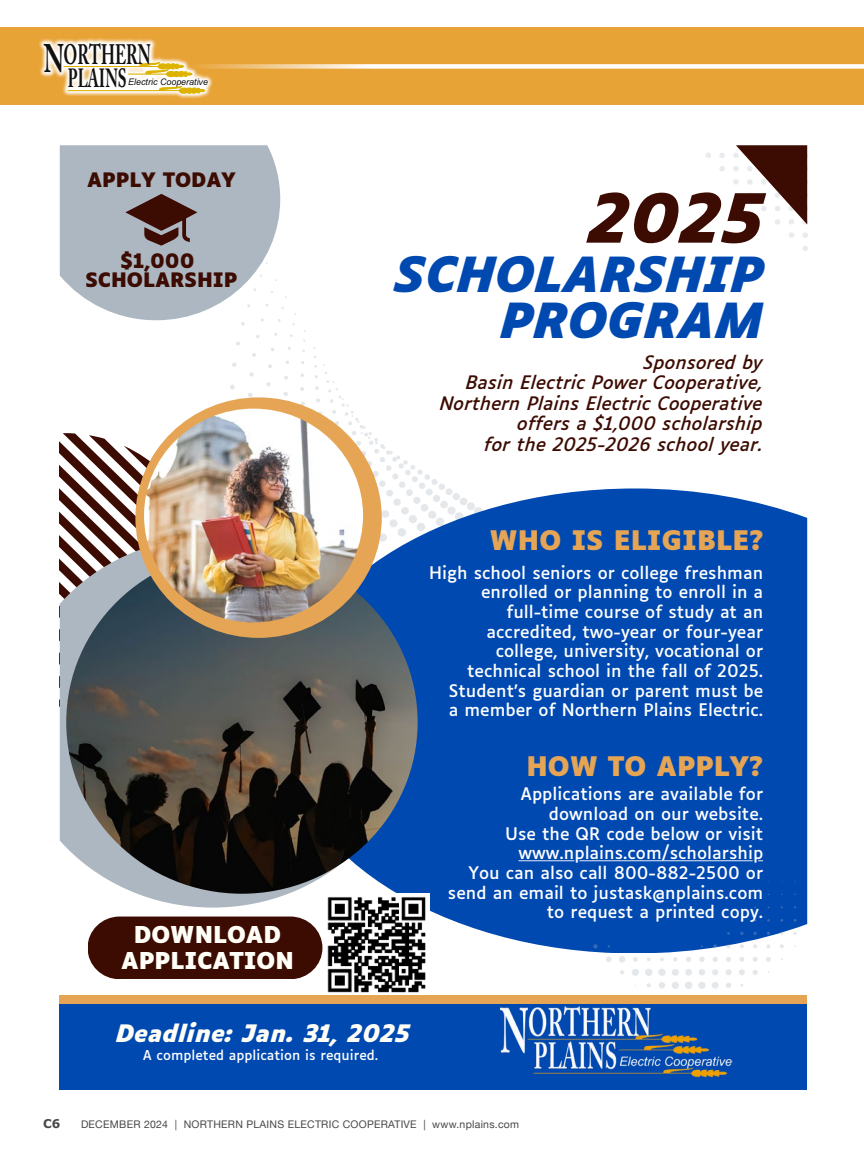
<style>
.page{position:relative;width:864px;height:1161px;background:#fff}
.page>*{position:absolute;margin:0;border:0;box-sizing:border-box;transform-origin:0 0}
.t1{font:italic 700 64.8px "Luciole";color:#3c0b02}
.t2{font:italic 700 46.2px/45.6px "Luciole";color:#0049b1;text-align:right}
.t3{font:700 27.9px "Adobe Caslon Pro";letter-spacing:-.005em;color:#11100e;scale:.58 1}
.t4{font:700 26.1px "Adobe Caslon Pro";color:#11100e;scale:.59 1}
.t5{font:700 25.8px "Luciole";color:#e6a555}
.t6{font:italic 700 22.95px "Luciole";color:#fffff7}
.t7{font:700 22.2px/26px "Luciole";color:#fffff7;text-align:center}
.t8{font:700 19.05px/18.8px "Luciole";color:#3c0b02;text-align:center}
.t9{font:italic 17.85px/20.5px "Luciole";color:#3c0b02;text-align:right}
.t10{font:16.65px/19.6px "Luciole";color:#fff;text-align:right}
.t11{font:13.05px "Luciole";color:#fff}
.t12{font:700 12px "Verdana";color:#474747}
.t13{font:10.5px "Helvetica Neue";letter-spacing:.025em;color:#474747}
.t14{font:italic 9.15px "Arial Narrow";color:#11100e;scale:1.19 1}
.s1{font-size:39.6px}
</style>
<div class="page">
<div style="left:280px;top:488px;width:527px;height:465px;background:#0049b1"></div>
<svg style="left:60px;top:707px;width:265px;height:201px"></svg>
<img style="left:66px;top:707px;width:352px;height:187px">
<svg style="left:60px;top:145px;width:423px;height:562px"></svg>
<div style="left:88px;top:917px;width:234px;height:62px;background:#3c0b02"></div>
<div style="left:60px;top:995px;width:747px;height:38px;background:#e6a555"></div>
<div style="left:60px;top:1004px;width:747px;height:85px;background:#0049b1"></div>
<svg style="left:802px;top:246px;width:5px;height:5px"></svg>
<svg style="left:802px;top:232px;width:5px;height:6px"></svg>
<svg style="left:789px;top:232px;width:5px;height:6px"></svg>
<svg style="left:719px;top:166px;width:6px;height:5px"></svg>
<svg style="left:719px;top:153px;width:6px;height:5px"></svg>
<svg style="left:705px;top:153px;width:6px;height:5px"></svg>
<svg style="left:733px;top:145px;width:74px;height:80px"></svg>
<svg style="left:582px;top:816px;width:225px;height:183px;fill:#0049b1"></svg>
<img style="left:325px;top:894px;width:105px;height:99px">
<img style="left:500px;top:1007px;width:233px;height:70px">
<hr style="left:580px;top:860px;width:173px;height:1px;background:#fff">
<hr style="left:519px;top:860px;width:55px;height:1px;background:#fff">
<div style="left:0;top:28px;width:864px;height:77px;background:#e8a337"></div>
<svg style="left:213px;top:64px;width:651px;height:5px;background:#faecd7"></svg>
<svg style="left:39px;top:38px;width:174px;height:61px"></svg>
<hr style="left:64px;top:66px;width:95px;height:1px;background:#ddb300">
<hr style="left:128px;top:74px;width:40px;height:1px;background:#ddb300">
<hr style="left:68px;top:90px;width:114px;height:1px;background:#ddb300">
<svg style="left:139px;top:62px;width:53px;height:15px"></svg>
<svg style="left:158px;top:86px;width:47px;height:8px"></svg>
<h3 class="t3" style="left:44px;top:38px;width:186px"><span class="s1">N</span>ORTHERN</h3>
<h3 class="t4" style="left:68px;top:63px;width:102px">PLAINS</h3>
<p class="t14" style="left:128px;top:76px;width:69px">Electric Cooperative</p>
<p class="t8" style="left:87px;top:171px;width:150px">APPLY TODAY</p>
<h1 class="t1" style="left:588px;top:182px;width:177px">2025</h1>
<p class="t8" style="left:85px;top:252px;width:154px">$1,000<br>SCHOLARSHIP</p>
<h2 class="t2" style="left:394px;top:254px;width:370px">SCHOLARSHIP<br>PROGRAM</h2>
<p class="t9" style="left:440px;top:350px;width:325px">Sponsored by<br>Basin Electric Power Cooperative,<br>Northern Plains Electric Cooperative offers a $1,000 scholarship<br>for the 2025-2026 school year.</p>
<h3 class="t5" style="left:490px;top:526px;width:276px">WHO IS ELIGIBLE?</h3>
<p class="t10" style="left:429px;top:561px;width:336px">High school seniors or college freshman enrolled or planning to enroll in a full-time course of study at an accredited, two-year or four-year college, university, vocational or technical school in the fall of 2025.<br>Student’s guardian or parent must be<br>a member of Northern Plains Electric.</p>
<h3 class="t7" style="left:121px;top:922px;width:174px">DOWNLOAD<br>APPLICATION</h3>
<h3 class="t6" style="left:116px;top:1021px;width:295px">Deadline: Jan. 31, 2025</h3>
<p class="t11" style="left:143px;top:1043px;width:237px">A completed application is required.</p>
<h3 class="t5" style="left:526px;top:752px;width:238px">HOW TO APPLY?</h3>
<p class="t10" style="left:448px;top:783px;width:317px">Applications are available for download on our website.<br>Use the QR code below or visit www.nplains.com/scholarship<br>You can also call 800-882-2500 or send an email to justask@nplains.com to request a printed copy.</p>
<p class="t12" style="left:43px;top:1115px;width:19px">C6</p>
<p class="t13" style="left:81px;top:1116px;width:440px">DECEMBER 2024 | NORTHERN PLAINS ELECTRIC COOPERATIVE | www.nplains.com</p>
</div>
